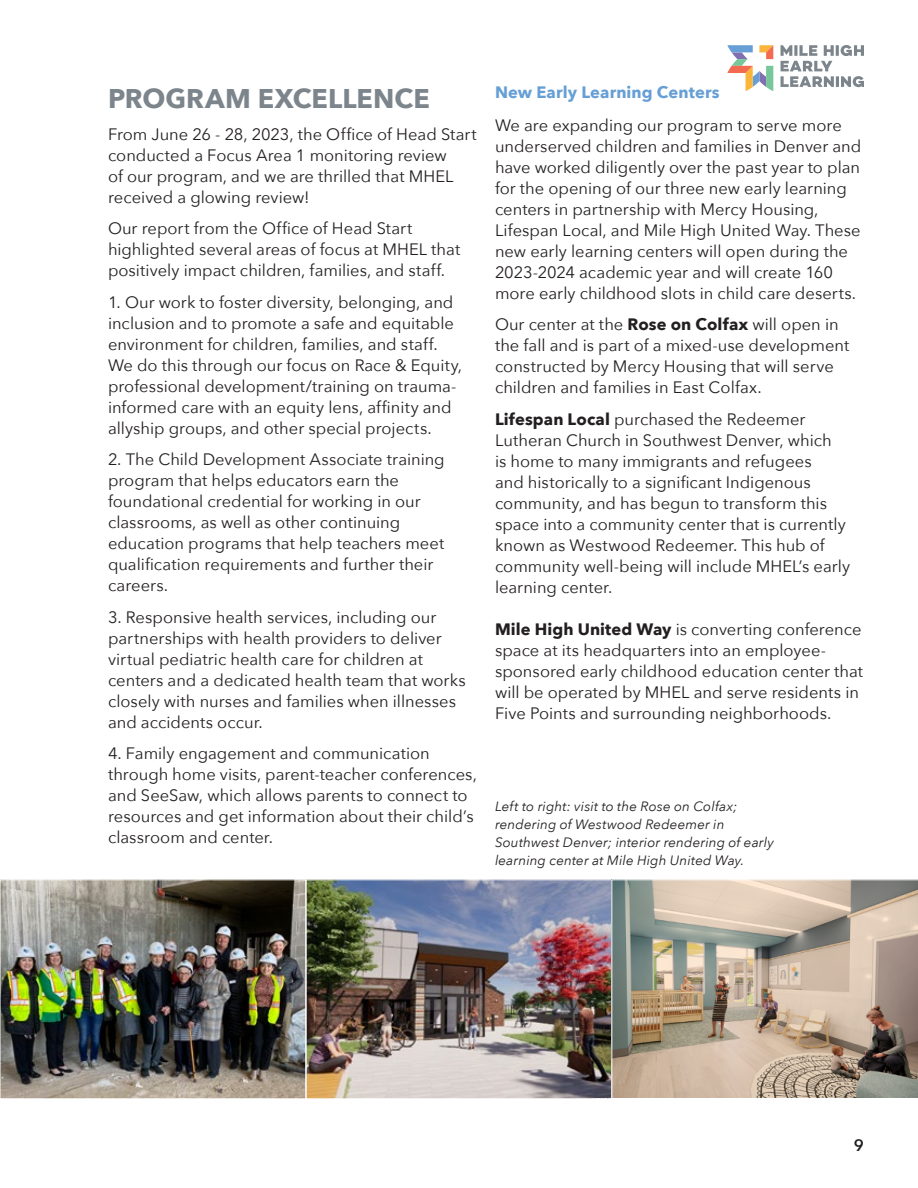
<style>
.page{position:relative;width:918px;height:1188px;background:#fff}
.page>*{position:absolute;margin:0;border:0;box-sizing:border-box;transform-origin:0 0}
.bullets{font:700 27px "Avenir Next";color:#7c858c}
.bullets-2{font:16.5px/21px "Avenir Next";color:#231f20}
.t1{font:700 16.5px "Avenir Next";letter-spacing:.01em;color:#669fd5}
.t2{font:600 16.5px "Avenir Next";color:#231f20}
.bullets-3{font:italic 13.5px/18px "Avenir Next";letter-spacing:.01em;color:#231f20}
.s1{font-weight:700}
</style>
<div class="page">
<svg style="left:727px;top:45px;width:46px;height:46px"></svg>
<svg style="left:781px;top:45px;width:83px;height:42px"></svg>
<img style="left:2px;top:881px;width:608px;height:216px">
<div style="left:306px;top:879px;width:306px;height:220px;border:1px solid #fff"></div>
<img style="left:611px;top:879px;width:307px;height:220px">
<div style="left:0;top:879px;width:306px;height:220px;border:1px solid #fff"></div>
<p class="bullets" style="left:108px;top:75px;width:323px">PROGRAM EXCELLENCE</p>
<p class="bullets-2" style="left:108px;top:123px;width:370px">From June 26 - 28, 2023, the Office of Head Start conducted a Focus Area 1 monitoring review<br>of our program, and we are thrilled that MHEL received a glowing review!</p>
<p class="bullets-2" style="left:108px;top:217px;width:354px">Our report from the Office of Head Start highlighted several areas of focus at MHEL that positively impact children, families, and staff.</p>
<p class="bullets-2" style="left:108px;top:291px;width:356px">1. Our work to foster diversity, belonging, and inclusion and to promote a safe and equitable environment for children, families, and staff.<br>We do this through our focus on Race &amp; Equity, professional development/training on trauma&shy;informed care with an equity lens, affinity and allyship groups, and other special projects.</p>
<p class="bullets-2" style="left:108px;top:448px;width:338px">2. The Child Development Associate training program that helps educators earn the foundational credential for working in our classrooms, as well as other continuing education programs that help teachers meet qualification requirements and further their careers.</p>
<p class="bullets-2" style="left:108px;top:606px;width:359px">3. Responsive health services, including our partnerships with health providers to deliver virtual pediatric health care for children at centers and a dedicated health team that works closely with nurses and families when illnesses and accidents occur.</p>
<p class="bullets-2" style="left:108px;top:742px;width:370px">4. Family engagement and communication through home visits, parent-teacher conferences, and SeeSaw, which allows parents to connect to resources and get information about their child’s classroom and center.</p>
<p class="t1" style="left:495px;top:77px;width:226px">New Early Learning Centers</p>
<p class="bullets-2" style="left:495px;top:114px;width:368px">We are expanding our program to serve more underserved children and families in Denver and have worked diligently over the past year to plan for the opening of our three new early learning centers in partnership with Mercy Housing, Lifespan Local, and Mile High United Way. These new early learning centers will open during the 2023-2024 academic year and will create 160 more early childhood slots in child care deserts.</p>
<p class="bullets-2" style="left:495px;top:313px;width:356px">Our center at the <span class="s1">Rose on Colfax</span> will open in the fall and is part of a mixed-use development constructed by Mercy Housing that will serve children and families in East Colfax.</p>
<p class="bullets-2" style="left:495px;top:408px;width:357px"><span class="s1">Lifespan Local</span> purchased the Redeemer Lutheran Church in Southwest Denver, which<br>is home to many immigrants and refugees<br>and historically to a significant Indigenous community, and has begun to transform this space into a community center that is currently known as Westwood Redeemer. This hub of community well-being will include MHEL’s early learning center.</p>
<p class="bullets-2" style="left:495px;top:618px;width:370px"><span class="s1">Mile High United Way</span> is converting conference space at its headquarters into an employee&shy;sponsored early childhood education center that will be operated by MHEL and serve residents in Five Points and surrounding neighborhoods.</p>
<p class="bullets-3" style="left:495px;top:796px;width:280px">Left to right: visit to the Rose on Colfax; rendering of Westwood Redeemer in Southwest Denver; interior rendering of early learning center at Mile High United Way.</p>
<p class="t2" style="left:854px;top:1131px;width:12px">9</p>
</div>
